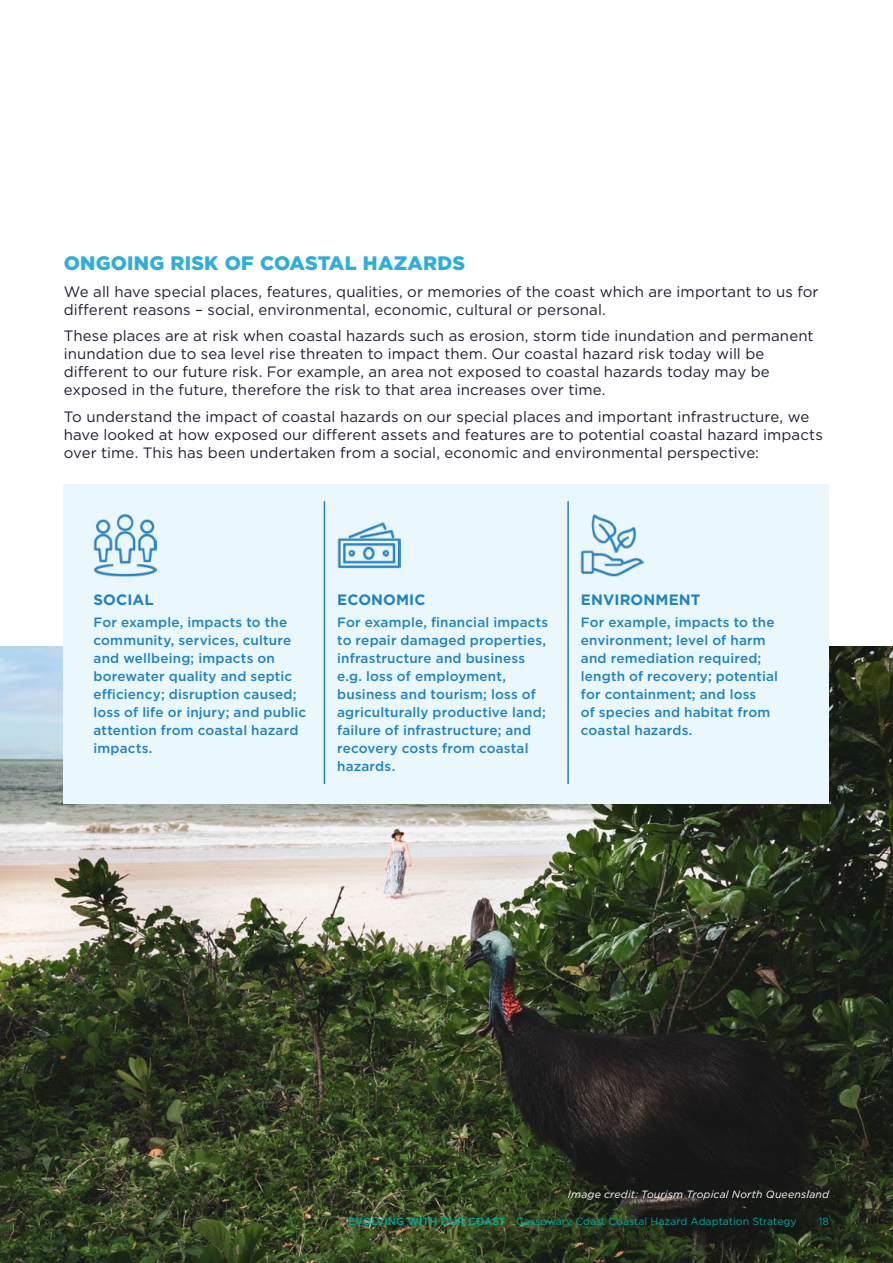
<style>
.page{position:relative;width:893px;height:1263px;background:#fff}
.page>*{position:absolute;margin:0;border:0;box-sizing:border-box;transform-origin:0 0}
.t1{font:900 19.5px "Gotham";letter-spacing:.01em;color:#2cafdd}
.t2{font:15px/18px "Gotham";letter-spacing:.005em;color:#1d2030}
.t3{font:700 15px "Gotham";letter-spacing:.01em;color:#1f82c5}
.t4{font:500 13.5px/18px "Gotham";letter-spacing:.015em;color:#1f82c5}
.t5{font:10.5px "Gotham";color:#00a79d}
.t6{font:italic 10.5px "Gotham";letter-spacing:.015em;color:#fff}
.s1{font-weight:500}
</style>
<div class="page">
<img style="left:0;top:646px;width:893px;height:617px">
<div style="left:64px;top:484px;width:765px;height:320px;background:#eaf7fc"></div>
<hr style="left:324px;top:501px;width:1px;height:283px;background:#1f82c5">
<hr style="left:567px;top:501px;width:2px;height:283px;background:#1f82c5">
<img style="left:94px;top:514px;width:63px;height:63px">
<img style="left:337px;top:522px;width:63px;height:47px">
<img style="left:581px;top:514px;width:63px;height:63px">
<h1 class="t1" style="left:64px;top:250px;width:403px">ONGOING RISK OF COASTAL HAZARDS</h1>
<p class="t2" style="left:64px;top:282px;width:756px">We all have special places, features, qualities, or memories of the coast which are important to us for different reasons – social, environmental, economic, cultural or personal.</p>
<p class="t2" style="left:64px;top:326px;width:751px">These places are at risk when coastal hazards such as erosion, storm tide inundation and permanent inundation due to sea level rise threaten to impact them. Our coastal hazard risk today will be different to our future risk. For example, an area not exposed to coastal hazards today may be exposed in the future, therefore the risk to that area increases over time.</p>
<p class="t2" style="left:64px;top:407px;width:761px">To understand the impact of coastal hazards on our special places and important infrastructure, we have looked at how exposed our different assets and features are to potential coastal hazard impacts over time. This has been undertaken from a social, economic and environmental perspective:</p>
<p class="t3" style="left:94px;top:590px;width:62px">SOCIAL</p>
<p class="t4" style="left:94px;top:613px;width:214px">For example, impacts to the community, services, culture and wellbeing; impacts on borewater quality and septic efficiency; disruption caused; loss of life or injury; and public attention from coastal hazard impacts.</p>
<p class="t3" style="left:337px;top:590px;width:90px">ECONOMIC</p>
<p class="t4" style="left:337px;top:613px;width:213px">For example, financial impacts to repair damaged properties, infrastructure and business e.g. loss of employment, business and tourism; loss of agriculturally productive land; failure of infrastructure; and recovery costs from coastal hazards.</p>
<p class="t3" style="left:581px;top:590px;width:121px">ENVIRONMENT</p>
<p class="t4" style="left:581px;top:613px;width:199px">For example, impacts to the environment; level of harm and remediation required; length of recovery; potential for containment; and loss<br>of species and habitat from coastal hazards.</p>
<p class="t6" style="left:568px;top:1187px;width:263px">Image credit: Tourism Tropical North Queensland</p>
<p class="t5" style="left:348px;top:1214px;width:450px"><span class="s1">EVOLVING WITH OUR COAST</span> - Cassowary Coast Coastal Hazard Adaptation Strategy</p>
<p class="t5" style="left:819px;top:1214px;width:12px">18</p>
</div>
